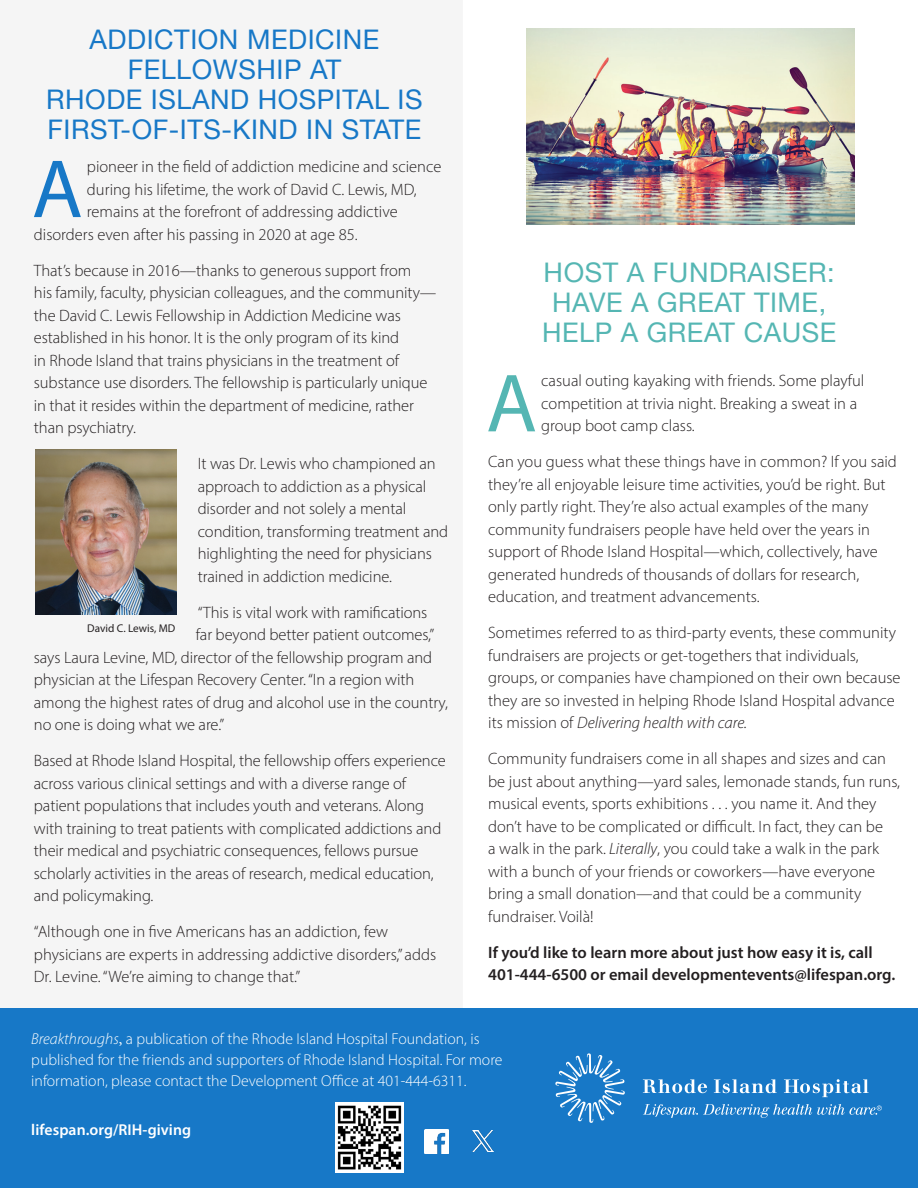
<style>
.page{position:relative;width:918px;height:1188px;background:#fff}
.page>*{position:absolute;margin:0;border:0;box-sizing:border-box;transform-origin:0 0}
.text__no_stratching{font:83.25px "Myriad Pro";color:#1778c7}
.text__no_stratching-2{font:83.25px "Myriad Pro";color:#55b6b3}
.Heading{font:27px/30px "Helvetica Neue";letter-spacing:.02em;color:#1778c7;text-align:center}
.Heading-2{font:27px/30px "Helvetica Neue";letter-spacing:.02em;color:#55b6b3;text-align:center}
.text__no_stratching-3{font:300 16.5px/22.5px "Myriad Pro";letter-spacing:-.005em;color:#231f20}
.text__no_stratching-4{font:600 16.5px/22.5px "Myriad Pro";color:#231f20}
.Footer_Text{font:300 15.75px/21px "Myriad Pro";color:#fff}
.Body{font:600 15.75px "Myriad Pro";letter-spacing:.005em;color:#fff}
.caption1{font:11.25px "Myriad Pro";color:#231f20}
.s1{font-style:italic}
.s2{font-family:"Minion Pro";font-weight:400}
</style>
<div class="page">
<div style="left:0;top:1008px;width:918px;height:180px;background:#1778c7"></div>
<img style="left:472px;top:1130px;width:22px;height:22px">
<img style="left:425px;top:1129px;width:24px;height:24px">
<img style="left:335px;top:1103px;width:69px;height:70px">
<svg style="left:555px;top:1053px;width:70px;height:70px"></svg>
<svg style="left:643px;top:1079px;width:64px;height:14px"></svg>
<svg style="left:714px;top:1079px;width:63px;height:14px"></svg>
<svg style="left:784px;top:1079px;width:85px;height:18px"></svg>
<svg style="left:643px;top:1104px;width:239px;height:14px"></svg>
<img style="left:36px;top:449px;width:140px;height:166px">
<img style="left:526px;top:29px;width:328px;height:196px">
<p class="Heading" style="left:46px;top:25px;width:378px">ADDICTION MEDICINE<br>FELLOWSHIP AT<br>RHODE ISLAND HOSPITAL IS<br>FIRST-OF-ITS-KIND IN STATE</p>
<p class="text__no_stratching" style="left:32px;top:138px;width:52px">A</p>
<p class="text__no_stratching-3" style="left:87px;top:155px;width:356px">pioneer in the field of addiction medicine and science</p>
<p class="text__no_stratching-3" style="left:87px;top:178px;width:331px">during his lifetime, the work of David C. Lewis, MD,</p>
<p class="text__no_stratching-3" style="left:87px;top:200px;width:312px">remains at the forefront of addressing addictive</p>
<p class="text__no_stratching-3" style="left:34px;top:223px;width:325px">disorders even after his passing in 2020 at age 85.</p>
<p class="text__no_stratching-3" style="left:34px;top:259px;width:404px">That’s because in 2016—thanks to generous support from<br>his family, faculty, physician colleagues, and the community— the David C. Lewis Fellowship in Addiction Medicine was established in his honor. It is the only program of its kind<br>in Rhode Island that trains physicians in the treatment of substance use disorders. The fellowship is particularly unique in that it resides within the department of medicine, rather than psychiatry.</p>
<p class="text__no_stratching-3" style="left:198px;top:452px;width:252px">It was Dr. Lewis who championed an approach to addiction as a physical disorder and not solely a mental condition, transforming treatment and highlighting the need for physicians trained in addiction medicine.</p>
<p class="text__no_stratching-3" style="left:198px;top:601px;width:231px">“This is vital work with ramifications</p>
<p class="text__no_stratching-3" style="left:196px;top:623px;width:240px">far beyond better patient outcomes,”</p>
<p class="text__no_stratching-3" style="left:34px;top:646px;width:400px">says Laura Levine, MD, director of the fellowship program and</p>
<p class="text__no_stratching-3" style="left:34px;top:668px;width:382px">physician at the Lifespan Recovery Center. “In a region with</p>
<p class="text__no_stratching-3" style="left:34px;top:691px;width:416px">among the highest rates of drug and alcohol use in the country,</p>
<p class="text__no_stratching-3" style="left:34px;top:713px;width:192px">no one is doing what we are.”</p>
<p class="text__no_stratching-3" style="left:34px;top:749px;width:414px">Based at Rhode Island Hospital, the fellowship offers experience across various clinical settings and with a diverse range of patient populations that includes youth and veterans. Along with training to treat patients with complicated addictions and their medical and psychiatric consequences, fellows pursue scholarly activities in the areas of research, medical education, and policymaking.</p>
<p class="text__no_stratching-3" style="left:34px;top:920px;width:404px">“Although one in five Americans has an addiction, few physicians are experts in addressing addictive disorders,” adds<br>Dr. Levine. “We’re aiming to change that.”</p>
<p class="caption1" style="left:87px;top:621px;width:90px">David C. Lewis, MD</p>
<p class="Heading-2" style="left:542px;top:259px;width:296px">HOST A FUNDRAISER:<br>HAVE A GREAT TIME,<br>HELP A GREAT CAUSE</p>
<p class="text__no_stratching-2" style="left:486px;top:352px;width:52px">A</p>
<p class="text__no_stratching-3" style="left:541px;top:369px;width:325px">casual outing kayaking with friends. Some playful competition at trivia night. Breaking a sweat in a group boot camp class.</p>
<p class="text__no_stratching-3" style="left:488px;top:450px;width:410px">Can you guess what these things have in common? If you said they’re all enjoyable leisure time activities, you’d be right. But only partly right. They’re also actual examples of the many community fundraisers people have held over the years in support of Rhode Island Hospital—which, collectively, have generated hundreds of thousands of dollars for research, education, and treatment advancements.</p>
<p class="text__no_stratching-3" style="left:488px;top:621px;width:414px">Sometimes referred to as third-party events, these community fundraisers are projects or get-togethers that individuals, groups, or companies have championed on their own because they are so invested in helping Rhode Island Hospital advance its mission of <span class="s1">Delivering health with care.</span></p>
<p class="text__no_stratching-3" style="left:488px;top:747px;width:413px">Community fundraisers come in all shapes and sizes and can be just about anything—yard sales, lemonade stands, fun runs, musical events, sports exhibitions . . . you name it. And they don’t have to be complicated or difficult. In fact, they can be<br>a walk in the park. <span class="s1">Literally</span>, you could take a walk in the park with a bunch of your friends or coworkers—have everyone bring a small donation—and that could be a community fundraiser. Voilà!</p>
<p class="text__no_stratching-4" style="left:488px;top:941px;width:409px">If you’d like to learn more about just how easy it is, call<br>401-444-6500 or email developmentevents@lifespan.org.</p>
<p class="Footer_Text" style="left:31px;top:1028px;width:473px"><span class="s1">Breakthroughs</span><span class="s2">,</span> a publication of the Rhode Island Hospital Foundation, is published for the friends and supporters of Rhode Island Hospital. For more information, please contact the Development Office at 401-444-6311.</p>
<p class="Body" style="left:31px;top:1119px;width:161px">lifespan.org/RIH-giving</p>
</div>
